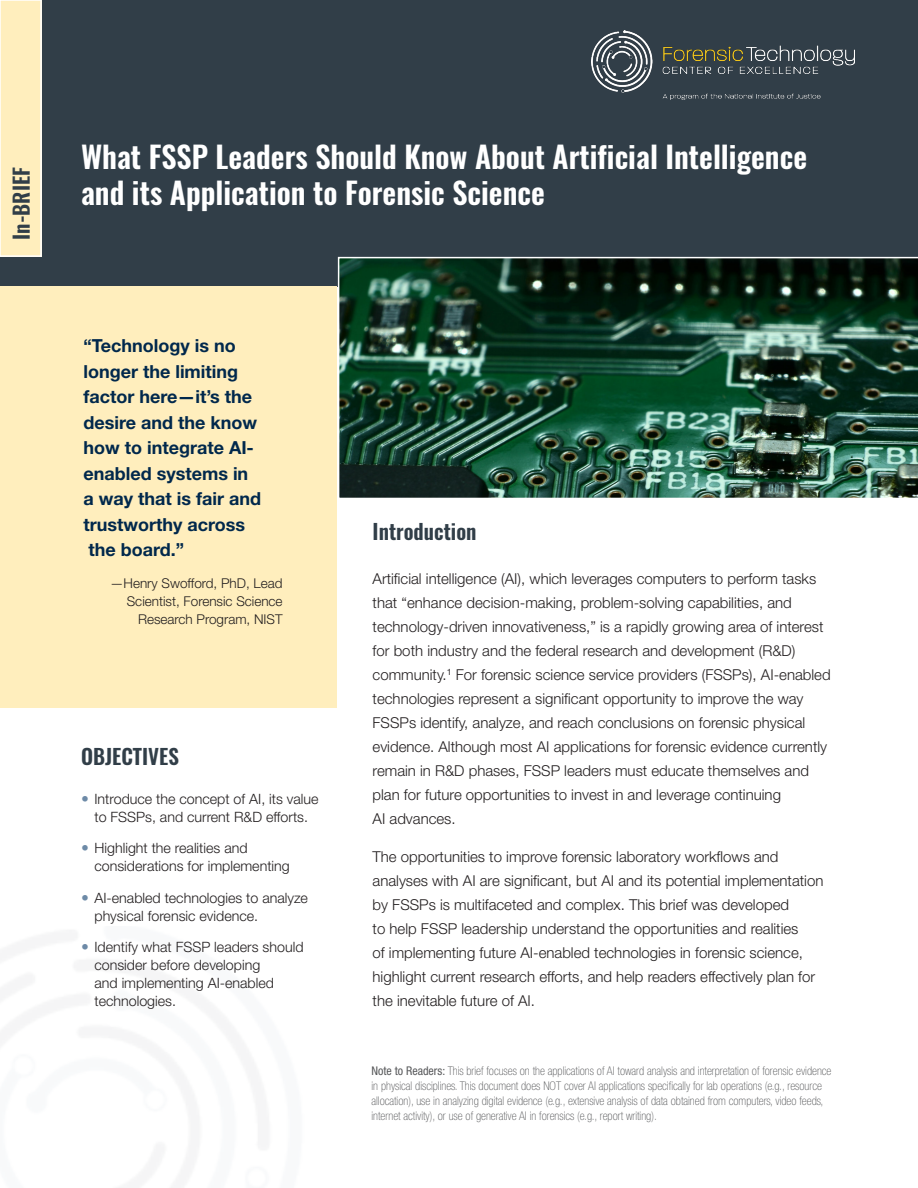
<style>
.page{position:relative;width:918px;height:1188px;background:#fff}
.page>*{position:absolute;margin:0;border:0;box-sizing:border-box;transform-origin:0 0}
.t1{font:600 30px/36px "Lbrpvh Oswald";color:#fff}
.t2{font:600 21px "Lbrpvh Oswald";color:#313e48}
.t3{font:700 18px/25.5px "Kxqpsq Helvetica Neue LT Std";color:#00284c}
.t4{font:300 15px/24px "Lpqnqp Helvetica Neue LT Std";color:#231f20}
.t5{font:300 14.25px/18px "Lpqnqp Helvetica Neue LT Std";color:#231f20}
.t6{font:300 13.5px/18px "Lpqnqp Helvetica Neue LT Std";color:#231f20;text-align:right}
.t7{font:100 condensed 12px/15px "Kwtcvx Helvetica Neue LT Std";color:#57585a}
.s1{font-family:"Yflwgx Helvetica Neue LT Std";font-weight:400}
</style>
<div class="page">
<div style="left:0;top:0;width:918px;height:287px;background:#313e48"></div>
<div style="left:0;top:0;width:41px;height:256px;background:#ffeebd"></div>
<div style="left:0;top:0;width:42px;height:257px;border:2px solid #fff"></div>
<img style="left:591px;top:30px;width:264px;height:69px">
<div style="left:0;top:287px;width:337px;height:421px;background:#ffeebd"></div>
<img style="left:338px;top:257px;width:580px;height:241px">
<p class="t2" style="left:7px;top:240px;width:74px;rotate:-90deg">In-BRIEF</p>
<h1 class="t1" style="left:81px;top:140px;width:728px">What FSSP Leaders Should Know About Artificial Intelligence and its Application to Forensic Science</h1>
<p class="t3" style="left:83px;top:333px;width:179px">“Technology is no longer the limiting factor here—it’s the desire and the know how to integrate AI&shy;enabled systems in a way that is fair and trustworthy across the board.”</p>
<p class="t6" style="left:110px;top:574px;width:174px">—Henry Swofford, PhD, Lead<br>Scientist, Forensic Science<br>Research Program, NIST</p>
<h2 class="t2" style="left:81px;top:742px;width:99px">OBJECTIVES</h2>
<p class="t5" style="left:94px;top:789px;width:226px">Introduce the concept of AI, its value to FSSPs, and current R&amp;D efforts.</p>
<p class="t5" style="left:94px;top:839px;width:197px">Highlight the realities and considerations for implementing</p>
<p class="t5" style="left:94px;top:888px;width:215px">AI-enabled technologies to analyze physical forensic evidence.</p>
<p class="t5" style="left:94px;top:938px;width:211px">Identify what FSSP leaders should consider before developing<br>and implementing AI-enabled technologies.</p>
<h2 class="t2" style="left:373px;top:517px;width:106px">Introduction</h2>
<p class="t4" style="left:373px;top:566px;width:460px">Artificial intelligence (AI), which leverages computers to perform tasks that “enhance decision-making, problem-solving capabilities, and technology-driven innovativeness,” is a rapidly growing area of interest for both industry and the federal research and development (R&amp;D) community.<sup>1</sup> For forensic science service providers (FSSPs), AI-enabled technologies represent a significant opportunity to improve the way FSSPs identify, analyze, and reach conclusions on forensic physical evidence. Although most AI applications for forensic evidence currently remain in R&amp;D phases, FSSP leaders must educate themselves and plan for future opportunities to invest in and leverage continuing<br>AI advances.</p>
<p class="t4" style="left:373px;top:844px;width:452px">The opportunities to improve forensic laboratory workflows and analyses with AI are significant, but AI and its potential implementation by FSSPs is multifaceted and complex. This brief was developed<br>to help FSSP leadership understand the opportunities and realities<br>of implementing future AI-enabled technologies in forensic science, highlight current research efforts, and help readers effectively plan for the inevitable future of AI.</p>
<p class="t7" style="left:372px;top:1063px;width:461px"><span class="s1">Note to Readers:</span> This brief focuses on the applications of AI toward analysis and interpretation of forensic evidence in physical disciplines. This document does NOT cover AI applications specifically for lab operations (e.g., resource allocation), use in analyzing digital evidence (e.g., extensive analysis of data obtained from computers, video feeds, internet activity), or use of generative AI in forensics (e.g., report writing).</p>
</div>
